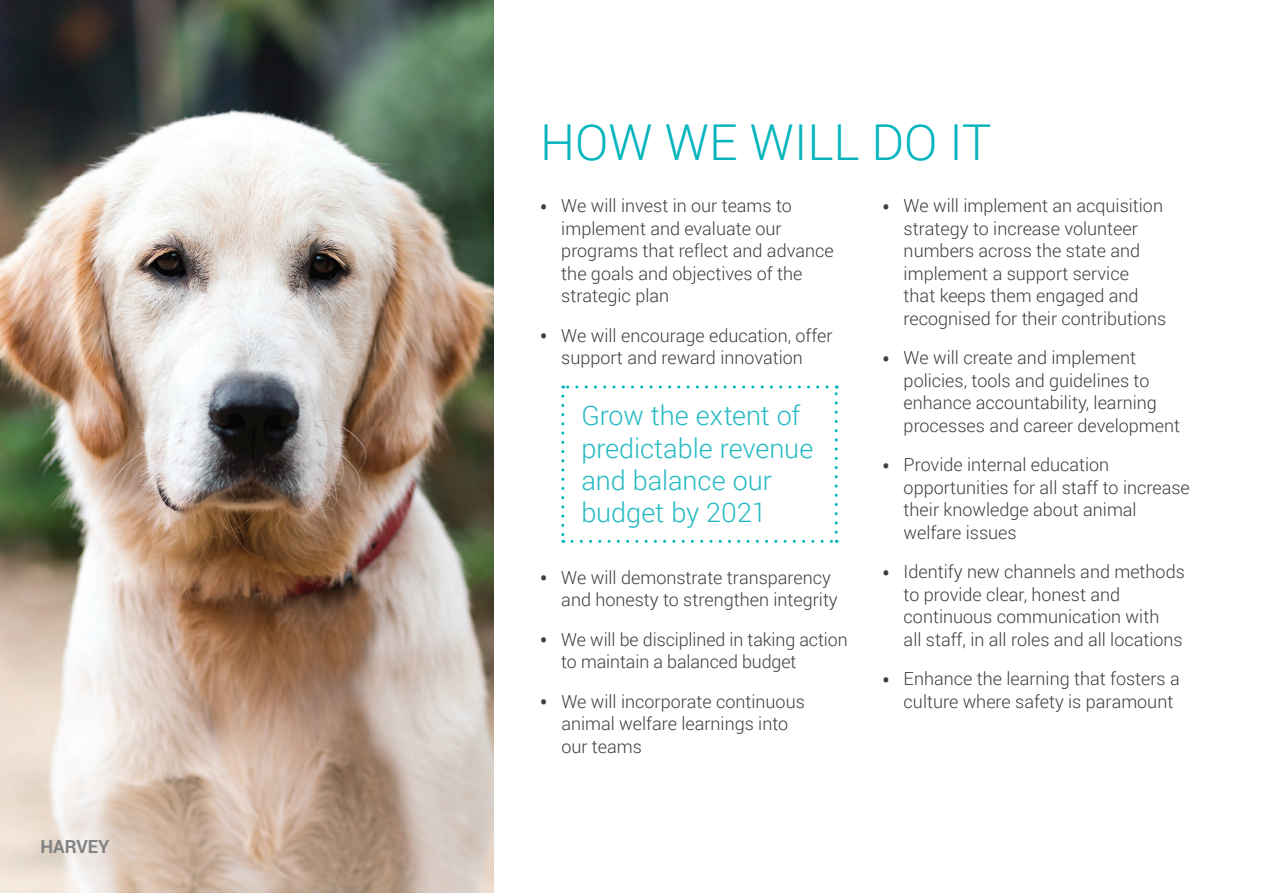
<style>
.page{position:relative;width:1263px;height:893px;background:#fff}
.page>*{position:absolute;margin:0;border:0;box-sizing:border-box;transform-origin:0 0}
.t1{font:300 49.5px "Roboto";color:#05b5bd}
.t2{font:300 27px/32.4px "Roboto";letter-spacing:-.005em;color:#25bac2}
.t3{font:300 18px/22.5px "Roboto";color:#3e3e3f}
.t4{font:700 18px "Roboto";color:#808285}
.s1{font-weight:700;font-size:19.5px}
</style>
<div class="page">
<img style="left:0;top:0;width:493px;height:893px">
<svg style="left:561px;top:396px;width:3px;height:147px"></svg>
<svg style="left:572px;top:540px;width:265px;height:3px"></svg>
<svg style="left:835px;top:385px;width:3px;height:147px"></svg>
<svg style="left:563px;top:385px;width:264px;height:3px"></svg>
<p class="t4" style="left:41px;top:834px;width:71px">HARVEY</p>
<h1 class="t1" style="left:540px;top:108px;width:453px">HOW WE WILL DO IT</h1>
<p class="t3" style="left:561px;top:194px;width:274px;text-indent:-21px"><span class="s1">•</span> We will invest in our teams to implement and evaluate our programs that reflect and advance the goals and objectives of the strategic plan</p>
<p class="t3" style="left:540px;top:323px;width:294px;text-align:center"><span class="s1">•</span> We will encourage education, offer support and reward innovation</p>
<h2 class="t2" style="left:581px;top:398px;width:233px">Grow the extent of predictable revenue and balance our budget by 2021</h2>
<p class="t3" style="left:561px;top:565px;width:278px;text-indent:-21px"><span class="s1">•</span> We will demonstrate transparency and honesty to strengthen integrity</p>
<p class="t3" style="left:561px;top:627px;width:288px;text-indent:-21px"><span class="s1">•</span> We will be disciplined in taking action to maintain a balanced budget</p>
<p class="t3" style="left:561px;top:689px;width:245px;text-indent:-21px"><span class="s1">•</span> We will incorporate continuous animal welfare learnings into our teams</p>
<p class="t3" style="left:904px;top:194px;width:264px;text-indent:-21px"><span class="s1">•</span> We will implement an acquisition strategy to increase volunteer numbers across the state and implement a support service<br>that keeps them engaged and recognised for their contributions</p>
<p class="t3" style="left:904px;top:346px;width:278px;text-indent:-21px"><span class="s1">•</span> We will create and implement policies, tools and guidelines to enhance accountability, learning processes and career development</p>
<p class="t3" style="left:904px;top:453px;width:288px;text-indent:-21px"><span class="s1">•</span> Provide internal education opportunities for all staff to increase their knowledge about animal welfare issues</p>
<p class="t3" style="left:904px;top:560px;width:283px;text-indent:-21px"><span class="s1">•</span> Identify new channels and methods to provide clear, honest and continuous communication with<br>all staff, in all roles and all locations</p>
<p class="t3" style="left:904px;top:667px;width:278px;text-indent:-21px"><span class="s1">•</span> Enhance the learning that fosters a culture where safety is paramount</p>
</div>
